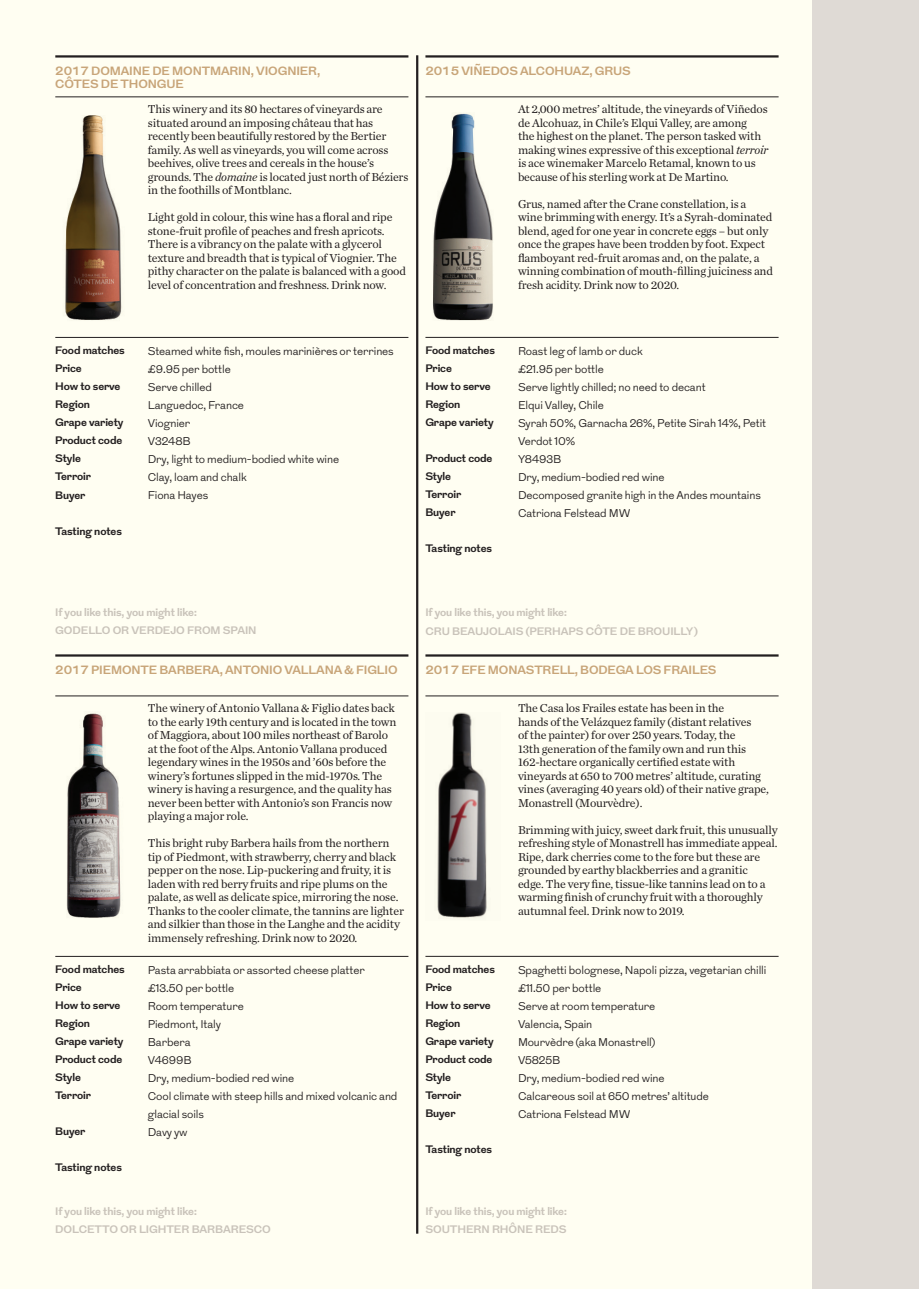
<style>
.page{position:relative;width:919px;height:1289px;background:#fff}
.page>*{position:absolute;margin:0;border:0;box-sizing:border-box;transform-origin:0 0}
.t1{font:12px/13.5px "Chronicle Text G1";letter-spacing:-.015em;color:#231f20}
.t2{font:700 12px/13.5px "Grot";letter-spacing:-.01em;color:#c8a579}
.t3{font:300 11.25px/18px "Grot";letter-spacing:-.01em;color:#231f20}
.t4{font:700 10.8px/18px "Grot";letter-spacing:-.01em;color:#231f20}
.t5{font:700 10.8px/18px "Grot";letter-spacing:-.01em;color:#c9c3ba}
.s1{font-style:italic}
</style>
<div class="page">
<div style="left:0;top:0;width:918px;height:1288px;background:#fffef2"></div>
<div style="left:812px;top:0;width:106px;height:1288px;background:#dfdad5"></div>
<img style="left:65px;top:115px;width:57px;height:205px">
<img style="left:433px;top:113px;width:60px;height:208px">
<hr style="left:55px;top:55px;width:353px;height:3px;background:#231f20">
<hr style="left:55px;top:97px;width:353px;height:1px;background:#231f20">
<hr style="left:416px;top:55px;width:2px;height:1178px;background:#231f20">
<hr style="left:55px;top:337px;width:353px;height:1px;background:#231f20">
<hr style="left:425px;top:55px;width:353px;height:3px;background:#231f20">
<hr style="left:425px;top:97px;width:353px;height:1px;background:#231f20">
<hr style="left:425px;top:337px;width:353px;height:1px;background:#231f20">
<img style="left:66px;top:713px;width:55px;height:205px">
<img style="left:437px;top:712px;width:50px;height:206px">
<hr style="left:55px;top:654px;width:353px;height:2px;background:#231f20">
<hr style="left:55px;top:695px;width:353px;height:1px;background:#231f20">
<hr style="left:55px;top:956px;width:353px;height:1px;background:#231f20">
<hr style="left:425px;top:654px;width:353px;height:2px;background:#231f20">
<hr style="left:425px;top:695px;width:353px;height:1px;background:#231f20">
<hr style="left:425px;top:956px;width:353px;height:1px;background:#231f20">
<p class="t2" style="left:55px;top:64px;width:266px">2017 DOMAINE DE MONTMARIN, VIOGNIER,<br>CÔTES DE THONGUE</p>
<p class="t1" style="left:148px;top:102px;width:262px">This winery and its 80 hectares of vineyards are situated around an imposing château that has recently been beautifully restored by the Bertier family. As well as vineyards, you will come across beehives, olive trees and cereals in the house’s grounds. The <span class="s1">domaine</span> is located just north of Béziers in the foothills of Montblanc.</p>
<p class="t1" style="left:148px;top:210px;width:259px">Light gold in colour, this wine has a floral and ripe stone-fruit profile of peaches and fresh apricots.<br>There is a vibrancy on the palate with a glycerol texture and breadth that is typical of Viognier. The pithy character on the palate is balanced with a good level of concentration and freshness. Drink now.</p>
<p class="t2" style="left:425px;top:64px;width:207px">2015 VIÑEDOS ALCOHUAZ, GRUS</p>
<p class="t1" style="left:518px;top:102px;width:252px">At 2,000 metres’ altitude, the vineyards of Viñedos de Alcohuaz, in Chile’s Elqui Valley, are among<br>the highest on the planet. The person tasked with making wines expressive of this exceptional <span class="s1">terroir </span>is ace winemaker Marcelo Retamal, known to us because of his sterling work at De Martino.</p>
<p class="t1" style="left:518px;top:196px;width:256px">Grus, named after the Crane constellation, is a wine brimming with energy. It’s a Syrah-dominated blend, aged for one year in concrete eggs – but only once the grapes have been trodden by foot. Expect flamboyant red-fruit aromas and, on the palate, a winning combination of mouth-filling juiciness and fresh acidity. Drink now to 2020.</p>
<p class="t4" style="left:55px;top:342px;width:71px">Food matches<br>Price<br>How to serve<br>Region<br>Grape variety<br>Product code<br>Style<br>Terroir<br>Buyer</p>
<p class="t4" style="left:55px;top:522px;width:68px">Tasting notes</p>
<p class="t3" style="left:148px;top:342px;width:247px">Steamed white fish, moules marinières or terrines £9.95 per bottle<br>Serve chilled<br>Languedoc, France<br>Viognier<br>V3248B<br>Dry, light to medium-bodied white wine<br>Clay, loam and chalk<br>Fiona Hayes</p>
<p class="t5" style="left:55px;top:604px;width:203px">If you like this, you might like:<br>GODELLO OR VERDEJO FROM SPAIN</p>
<p class="t2" style="left:55px;top:663px;width:344px">2017 PIEMONTE BARBERA, ANTONIO VALLANA &amp; FIGLIO</p>
<p class="t1" style="left:148px;top:700px;width:250px">The winery of Antonio Vallana &amp; Figlio dates back to the early 19th century and is located in the town of Maggiora, about 100 miles northeast of Barolo at the foot of the Alps. Antonio Vallana produced legendary wines in the 1950s and ’60s before the winery’s fortunes slipped in the mid-1970s. The winery is having a resurgence, and the quality has never been better with Antonio’s son Francis now playing a major role.</p>
<p class="t1" style="left:148px;top:835px;width:257px">This bright ruby Barbera hails from the northern tip of Piedmont, with strawberry, cherry and black pepper on the nose. Lip-puckering and fruity, it is laden with red berry fruits and ripe plums on the palate, as well as delicate spice, mirroring the nose.<br>Thanks to the cooler climate, the tannins are lighter and silkier than those in the Langhe and the acidity immensely refreshing. Drink now to 2020.</p>
<p class="t4" style="left:55px;top:961px;width:71px">Food matches<br>Price<br>How to serve<br>Region<br>Grape variety<br>Product code<br>Style<br>Terroir</p>
<p class="t4" style="left:55px;top:1123px;width:32px">Buyer</p>
<p class="t4" style="left:55px;top:1159px;width:68px">Tasting notes</p>
<p class="t3" style="left:148px;top:960px;width:251px">Pasta arrabbiata or assorted cheese platter £13.50 per bottle<br>Room temperature<br>Piedmont, Italy<br>Barbera<br>V4699B<br>Dry, medium-bodied red wine<br>Cool climate with steep hills and mixed volcanic and glacial soils<br>Davy Żyw</p>
<p class="t5" style="left:55px;top:1202px;width:217px">If you like this, you might like:<br>DOLCETTO OR LIGHTER BARBARESCO</p>
<p class="t4" style="left:425px;top:342px;width:71px">Food matches<br>Price<br>How to serve<br>Region<br>Grape variety</p>
<p class="t4" style="left:425px;top:450px;width:68px">Product code<br>Style<br>Terroir<br>Buyer</p>
<p class="t4" style="left:425px;top:540px;width:68px">Tasting notes</p>
<p class="t3" style="left:518px;top:342px;width:250px">Roast leg of lamb or duck<br>£21.95 per bottle<br>Serve lightly chilled; no need to decant<br>Elqui Valley, Chile<br>Syrah 50%, Garnacha 26%, Petite Sirah 14%, Petit<br>Verdot 10%<br>Y8493B<br>Dry, medium-bodied red wine<br>Decomposed granite high in the Andes mountains<br>Catriona Felstead MW</p>
<p class="t5" style="left:425px;top:604px;width:274px">If you like this, you might like:<br>CRU BEAUJOLAIS (PERHAPS CÔTE DE BROUILLY)</p>
<p class="t2" style="left:425px;top:663px;width:292px">2017 EFE MONASTRELL, BODEGA LOS FRAILES</p>
<p class="t1" style="left:518px;top:700px;width:252px">The Casa los Frailes estate has been in the<br>hands of the Velázquez family (distant relatives<br>of the painter) for over 250 years. Today, the<br>13th generation of the family own and run this 162-hectare organically certified estate with vineyards at 650 to 700 metres’ altitude, curating vines (averaging 40 years old) of their native grape, Monastrell (Mourvèdre).</p>
<p class="t1" style="left:518px;top:822px;width:261px">Brimming with juicy, sweet dark fruit, this unusually refreshing style of Monastrell has immediate appeal.<br>Ripe, dark cherries come to the fore but these are grounded by earthy blackberries and a granitic<br>edge. The very fine, tissue-like tannins lead on to a warming finish of crunchy fruit with a thoroughly autumnal feel. Drink now to 2019.</p>
<p class="t4" style="left:425px;top:961px;width:71px">Food matches<br>Price<br>How to serve<br>Region<br>Grape variety<br>Product code<br>Style<br>Terroir<br>Buyer</p>
<p class="t4" style="left:425px;top:1141px;width:68px">Tasting notes</p>
<p class="t3" style="left:518px;top:960px;width:250px">Spaghetti bolognese, Napoli pizza, vegetarian chilli £11.50 per bottle<br>Serve at room temperature<br>Valencia, Spain<br>Mourvèdre (aka Monastrell)<br>V5825B<br>Dry, medium-bodied red wine<br>Calcareous soil at 650 metres’ altitude<br>Catriona Felstead MW</p>
<p class="t5" style="left:425px;top:1202px;width:143px">If you like this, you might like:<br>SOUTHERN RHÔNE REDS</p>
</div>
